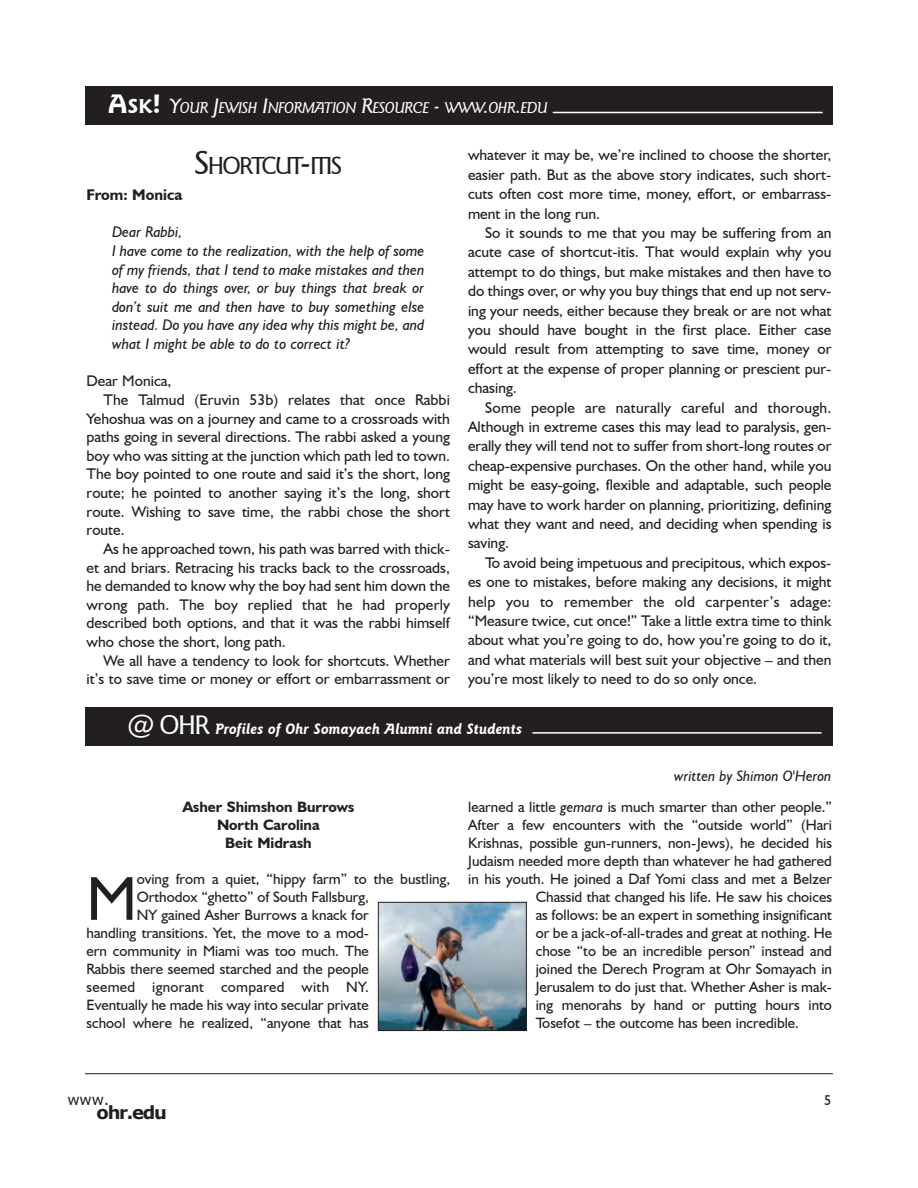
<style>
.page{position:relative;width:918px;height:1188px;background:#fff}
.page>*{position:absolute;margin:0;border:0;box-sizing:border-box;transform-origin:0 0}
.t1{font:62.4px "Humanist 521 BT";color:#231f20}
.t2{font:500 24.75px "Goudy Sans IT Cby BT";letter-spacing:-.07em;color:#231f20}
.t3{font:700 18px "Verdana";letter-spacing:-.07em;color:#231f20}
.t4{font:italic 500 15.75px "Goudy Sans IT Cby BT";letter-spacing:-.035em;color:#fff}
.t5{font:15.45px/19.4px "Humanist 521 BT";color:#231f20;text-align:justify}
.t6{font:italic 15.45px/18.6px "Humanist 521 BT";color:#231f20}
.t7{font:700 15.45px "Humanist 521 BT";color:#231f20}
.t8{font:15px "Humanist 521 BT";color:#231f20}
.t9{font:700 15px/18px "Humanist 521 BT";color:#231f20;text-align:center}
.t10{font:italic 700 15px "Goudy Sans IT Cby BT";color:#fff}
.t11{font:15px "Humanist 521 BT";letter-spacing:.02em;color:#231f20}
.t12{font:italic 15px "Humanist 521 BT";color:#231f20}
.t13{font:15px "Verdana";color:#231f20}
.t14{font:14.25px "Humanist 521 BT";color:#231f20}
.s1{font-weight:700;font-style:normal;font-size:27px}
.s2{font-weight:700;font-style:normal;font-size:20.25px}
.s3{font-size:21px}
.s4{font-size:33px}
.s5{font-weight:500;font-style:normal;font-size:27px}
.s6{font-style:italic}
</style>
<div class="page">
<div style="left:85px;top:87px;width:748px;height:38px;background:#231f20"></div>
<hr style="left:553px;top:112px;width:270px;height:1px;background:#fff">
<hr style="left:85px;top:1073px;width:748px;height:1px;background:#231f20">
<div style="left:85px;top:708px;width:748px;height:38px;background:#231f20"></div>
<hr style="left:532px;top:732px;width:290px;height:2px;background:#fff">
<img style="left:380px;top:904px;width:145px;height:125px">
<div style="left:378px;top:902px;width:149px;height:129px;border:1px solid #231f20"></div>
<p class="t4" style="left:108px;top:98px;width:442px"><span class="s1">A</span><span class="s2">sk</span><span class="s1">!</span> <span class="s3">Y</span>OUR <span class="s3">J</span>EWISH <span class="s3">I</span>NFORMATION <span class="s3">R</span>ESOURCE <span class="s3">-</span> WWW<span class="s3">.</span>OHR<span class="s3">.</span>EDU</p>
<h2 class="t2" style="left:194px;top:150px;width:150px"><span class="s4">S</span>HORTCUT<span class="s4">-</span>ITIS</h2>
<p class="t7" style="left:87px;top:185px;width:97px">From: monica</p>
<p class="t6" style="left:112px;top:222px;width:314px">Dear Rabbi,<br>I have come to the realization, with the help of some of my friends, that I tend to make mistakes and then have to do things over, or buy things that break or don’t suit me and then have to buy something else instead. Do you have any idea why this might be, and what I might be able to do to correct it?</p>
<p class="t5" style="left:87px;top:371px;width:86px">Dear Monica,</p>
<p class="t5" style="left:104px;top:390px;width:348px">The Talmud (Eruvin 53b) relates that once Rabbi</p>
<p class="t5" style="left:87px;top:408px;width:365px">Yehoshua was on a journey and came to a crossroads with</p>
<p class="t5" style="left:87px;top:427px;width:365px">paths going in several directions. The rabbi asked a young</p>
<p class="t5" style="left:87px;top:446px;width:365px">boy who was sitting at the junction which path led to town.</p>
<p class="t5" style="left:87px;top:464px;width:365px">The boy pointed to one route and said it’s the short, long</p>
<p class="t5" style="left:87px;top:483px;width:365px">route; he pointed to another saying it’s the long, short</p>
<p class="t5" style="left:87px;top:501px;width:365px">route. Wishing to save time, the rabbi chose the short</p>
<p class="t5" style="left:87px;top:520px;width:40px">route.</p>
<p class="t5" style="left:104px;top:539px;width:348px">As he approached town, his path was barred with thick-</p>
<p class="t5" style="left:87px;top:557px;width:365px">et and briars. Retracing his tracks back to the crossroads,</p>
<p class="t5" style="left:87px;top:576px;width:365px">he demanded to know why the boy had sent him down the</p>
<p class="t5" style="left:87px;top:595px;width:365px">wrong path. The boy replied that he had properly</p>
<p class="t5" style="left:87px;top:613px;width:365px">described both options, and that it was the rabbi himself</p>
<p class="t5" style="left:87px;top:632px;width:201px">who chose the short, long path.</p>
<p class="t5" style="left:104px;top:650px;width:348px">We all have a tendency to look for shortcuts. Whether</p>
<p class="t5" style="left:87px;top:669px;width:365px">it’s to save time or money or effort or embarrassment or</p>
<p class="t5" style="left:468px;top:145px;width:365px">whatever it may be, we’re inclined to choose the shorter, easier path. But as the above story indicates, such short&shy;cuts often cost more time, money, effort, or embarrass&shy;ment in the long run.</p>
<p class="t5" style="left:468px;top:223px;width:365px;text-indent:17px">So it sounds to me that you may be suffering from an acute case of shortcut-itis. That would explain why you attempt to do things, but make mistakes and then have to do things over, or why you buy things that end up not serv&shy;ing your needs, either because they break or are not what you should have bought in the first place. Either case would result from attempting to save time, money or effort at the expense of proper planning or prescient pur&shy;chasing.</p>
<p class="t5" style="left:468px;top:397px;width:365px;text-indent:17px">Some people are naturally careful and thorough.<br>Although in extreme cases this may lead to paralysis, gen&shy;erally they will tend not to suffer from short-long routes or cheap-expensive purchases. On the other hand, while you might be easy-going, flexible and adaptable, such people may have to work harder on planning, prioritizing, defining what they want and need, and deciding when spending is saving.</p>
<p class="t5" style="left:468px;top:553px;width:365px;text-indent:17px">To avoid being impetuous and precipitous, which expos&shy;es one to mistakes, before making any decisions, it might help you to remember the old carpenter’s adage: “Measure twice, cut once!” Take a little extra time to think about what you’re going to do, how you’re going to do it, and what materials will best suit your objective – and then you’re most likely to need to do so only once.</p>
<p class="t10" style="left:127px;top:719px;width:396px"><span class="s5">@ OHR</span> Profiles of Ohr Somayach Alumni and Students</p>
<p class="t12" style="left:674px;top:767px;width:159px">written by Shimon O'Heron</p>
<p class="t9" style="left:182px;top:797px;width:174px">asher Shimshon Burrows north carolina<br>Beit midrash</p>
<h1 class="t1" style="left:87px;top:860px;width:52px">M</h1>
<p class="t8" style="left:137px;top:869px;width:315px">oving from a quiet, “hippy farm” to the bustling,</p>
<p class="t8" style="left:137px;top:887px;width:234px">Orthodox “ghetto” of South Fallsburg,</p>
<p class="t8" style="left:137px;top:905px;width:234px">NY gained Asher Burrows a knack for</p>
<p class="t8" style="left:87px;top:923px;width:284px">handling transitions. Yet, the move to a mod-</p>
<p class="t8" style="left:87px;top:941px;width:284px">ern community in Miami was too much. The</p>
<p class="t8" style="left:87px;top:960px;width:284px">Rabbis there seemed starched and the people</p>
<p class="t11" style="left:87px;top:978px;width:284px">seemed ignorant compared with NY.</p>
<p class="t8" style="left:87px;top:996px;width:284px">Eventually he made his way into secular private</p>
<p class="t8" style="left:87px;top:1014px;width:284px">school where he realized, “anyone that has</p>
<p class="t8" style="left:468px;top:797px;width:365px">learned a little <span class="s6">gemara</span> is much smarter than other people.”</p>
<p class="t8" style="left:468px;top:815px;width:365px">After a few encounters with the “outside world” (Hari</p>
<p class="t8" style="left:468px;top:833px;width:365px">Krishnas, possible gun-runners, non-Jews), he decided his</p>
<p class="t8" style="left:468px;top:851px;width:365px">Judaism needed more depth than whatever he had gathered</p>
<p class="t8" style="left:468px;top:869px;width:365px">in his youth. He joined a Daf Yomi class and met a Belzer</p>
<p class="t8" style="left:536px;top:887px;width:298px">Chassid that changed his life. He saw his choices</p>
<p class="t8" style="left:536px;top:905px;width:298px">as follows: be an expert in something insignificant</p>
<p class="t8" style="left:536px;top:923px;width:298px">or be a jack-of-all-trades and great at nothing. He</p>
<p class="t8" style="left:536px;top:941px;width:298px">chose “to be an incredible person” instead and</p>
<p class="t8" style="left:536px;top:960px;width:298px">joined the Derech Program at Ohr Somayach in</p>
<p class="t8" style="left:536px;top:978px;width:298px">Jerusalem to do just that. Whether Asher is mak-</p>
<p class="t8" style="left:536px;top:996px;width:298px">ing menorahs by hand or putting hours into</p>
<p class="t8" style="left:536px;top:1014px;width:265px">Tosefot – the outcome has been incredible.</p>
<p class="t13" style="left:67px;top:1090px;width:43px">www.</p>
<p class="t14" style="left:824px;top:1091px;width:9px">5</p>
<p class="t3" style="left:97px;top:1101px;width:72px">ohr.edu</p>
</div>
